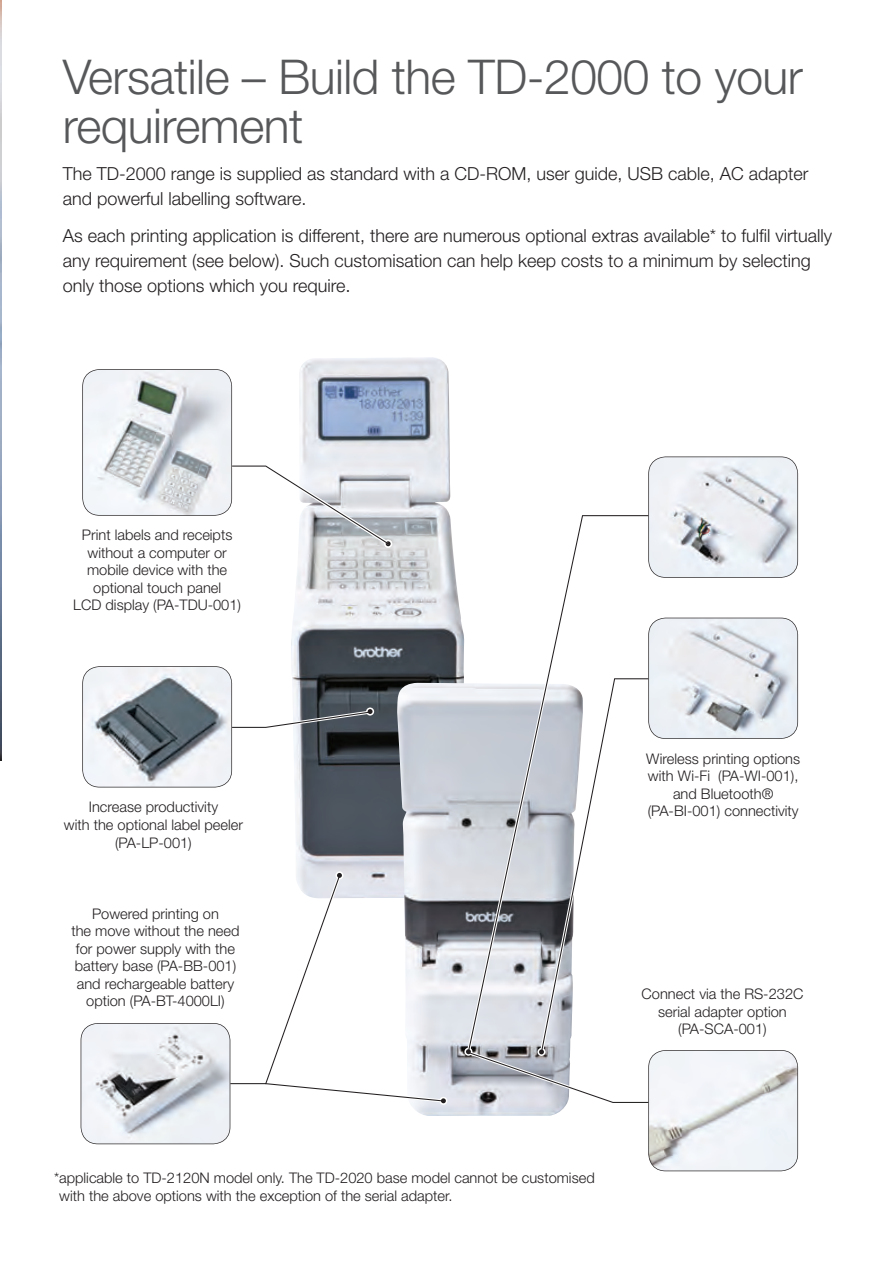
<style>
.page{position:relative;width:893px;height:1263px;background:#fff}
.page>*{position:absolute;margin:0;border:0;box-sizing:border-box;transform-origin:0 0}
.t1{font:300 48px/49.5px "Helvetica Neue LT Std";letter-spacing:-.01em;color:#57585a}
.t2{font:300 18px/25px "Helvetica Neue LT Std";color:#231f20}
.t3{font:300 14.7px/17.5px "Helvetica Neue LT Std";color:#231f20;text-align:center}
.s1{font-size:18.75px}
</style>
<div class="page">
<img style="left:0;top:0;width:2px;height:760px">
<img style="left:291px;top:357px;width:140px;height:489px">
<img style="left:397px;top:683px;width:67px;height:433px">
<svg style="left:648px;top:456px;width:150px;height:122px"></svg>
<svg style="left:82px;top:666px;width:292px;height:121px"></svg>
<svg style="left:464px;top:618px;width:334px;height:553px"></svg>
<svg style="left:82px;top:369px;width:310px;height:179px"></svg>
<svg style="left:81px;top:871px;width:367px;height:273px"></svg>
<h1 class="t1" style="left:63px;top:51px;width:742px">Versatile – Build the TD-2000 to your requirement</h1>
<p class="t2" style="left:63px;top:161px;width:747px">The TD-2000 range is supplied as standard with a CD-ROM, user guide, USB cable, AC adapter and powerful labelling software.</p>
<p class="t2" style="left:63px;top:223px;width:771px">As each printing application is different, there are numerous optional extras available* to fulfil virtually any requirement (see below). Such customisation can help keep costs to a minimum by selecting only those options which you require<span class="s1">.</span></p>
<p class="t3" style="left:73px;top:526px;width:169px">Print labels and receipts without a computer or mobile device with the optional touch panel<br>LCD display (PA-TDU-001)</p>
<p class="t3" style="left:64px;top:798px;width:181px">Increase productivity<br>with the optional label peeler (PA-LP-001)</p>
<p class="t3" style="left:71px;top:904px;width:170px">Powered printing on<br>the move without the need for power supply with the battery base (PA-BB-001) and rechargeable battery option (PA-BT-4000LI)</p>
<p class="t3" style="left:646px;top:749px;width:155px">Wireless printing options with Wi-Fi (PA-WI-001), and Bluetooth® (PA-BI-001) connectivity</p>
<p class="t3" style="left:642px;top:985px;width:163px">Connect via the RS-232C serial adapter option (PA-SCA-001)</p>
<p class="t3" style="left:59px;top:1169px;width:537px;text-align:left;text-indent:-5px">* applicable to TD-2120N model only. The TD-2020 base model cannot be customised with the above options with the exception of the serial adapter.</p>
</div>
